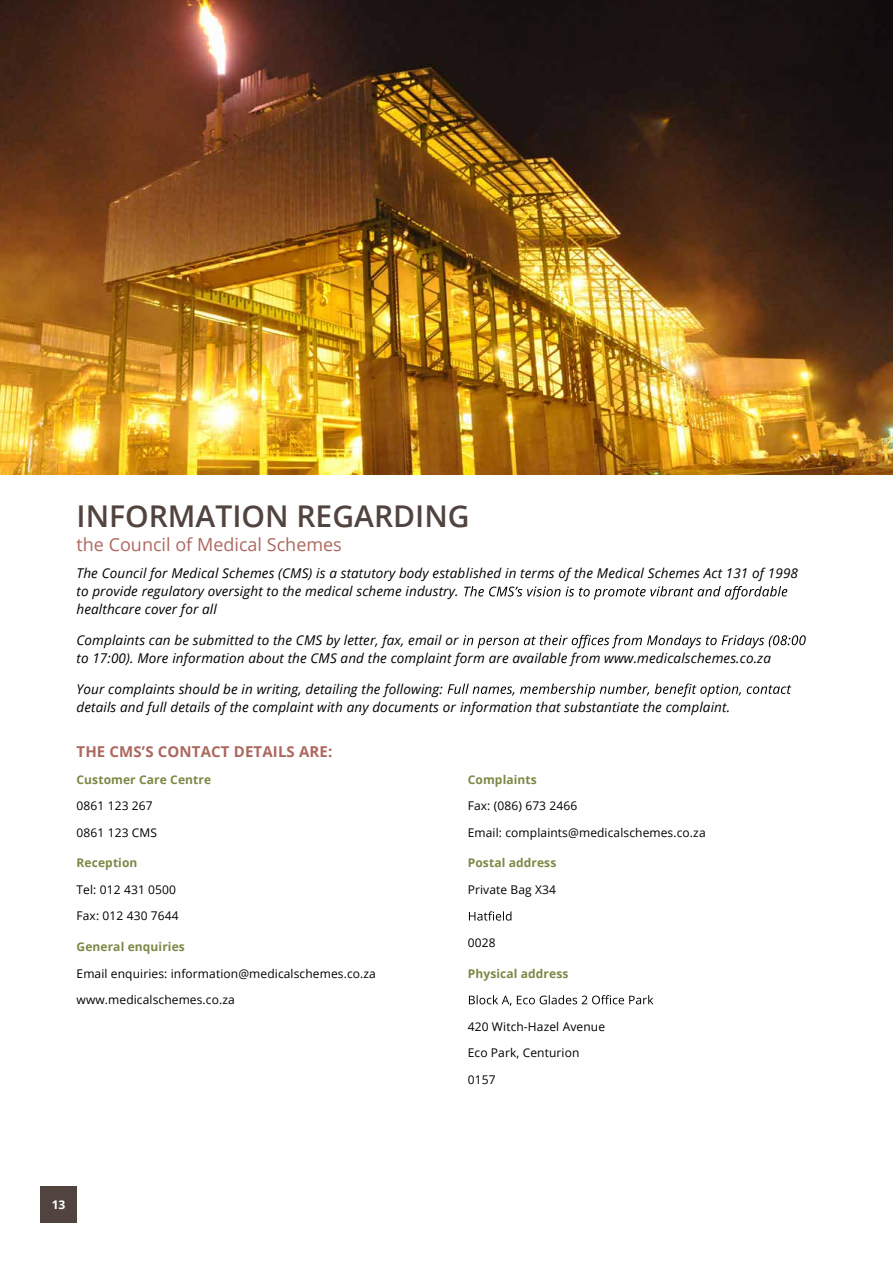
<style>
.page{position:relative;width:893px;height:1263px;background:#fff}
.page>*{position:absolute;margin:0;border:0;box-sizing:border-box;transform-origin:0 0}
.t1{font:600 30px "Open Sans";color:#51443f}
.t2{font:18px "Open Sans";color:#ac685f}
.t3{font:700 15px "Open Sans";letter-spacing:.01em;color:#ac685f}
.t4{font:italic 13.5px/18px "Open Sans";letter-spacing:.01em;color:#000}
.t5{font:12px "Open Sans";letter-spacing:.01em;color:#000}
.t6{font:700 12px "Open Sans";letter-spacing:.01em;color:#7c8845}
.t7{font:700 12px "Open Sans";color:#fff}
</style>
<div class="page">
<div style="left:40px;top:1186px;width:37px;height:36px;background:#51443f"></div>
<img style="left:0;top:0;width:893px;height:474px">
<svg style="left:469px;top:911px;width:42px;height:10px"></svg>
<svg style="left:469px;top:995px;width:184px;height:11px"></svg>
<svg style="left:464px;top:586px;width:323px;height:14px"></svg>
<svg style="left:463px;top:635px;width:343px;height:13px"></svg>
<svg style="left:448px;top:683px;width:343px;height:14px"></svg>
<p class="t1" style="left:77px;top:496px;width:395px">INFORMATION REGARDING</p>
<p class="t2" style="left:77px;top:532px;width:267px">the Council of Medical Schemes</p>
<p class="t4" style="left:77px;top:564px;width:723px">The Council for Medical Schemes (CMS) is a statutory body established in terms of the Medical Schemes Act 131 of 1998 to provide regulatory oversight to the medical scheme industry.<br>healthcare cover for all</p>
<p class="t4" style="left:77px;top:631px;width:696px">Complaints can be submitted to the CMS by letter, fax, email or<br>to 17:00). More information about the CMS and the complaint form are available from www.medicalschemes.co.za</p>
<p class="t4" style="left:77px;top:680px;width:655px">Your complaints should be in writing, detailing the following:<br>details and full details of the complaint with any documents or information that substantiate the complaint.</p>
<p class="t3" style="left:77px;top:741px;width:257px">THE CMS’S CONTACT DETAILS ARE:</p>
<p class="t6" style="left:77px;top:771px;width:136px">Customer Care Centre</p>
<p class="t5" style="left:77px;top:798px;width:78px">0861 123 267</p>
<p class="t5" style="left:77px;top:824px;width:82px">0861 123 CMS</p>
<p class="t6" style="left:77px;top:855px;width:62px">Reception</p>
<p class="t5" style="left:77px;top:881px;width:101px">Tel: 012 431 0500</p>
<p class="t5" style="left:77px;top:908px;width:104px">Fax: 012 430 7644</p>
<p class="t6" style="left:77px;top:938px;width:110px">General enquiries</p>
<p class="t5" style="left:77px;top:965px;width:301px">Email enquiries: information@medicalschemes.co.za</p>
<p class="t5" style="left:77px;top:992px;width:160px">www.medicalschemes.co.za</p>
<p class="t6" style="left:468px;top:771px;width:71px">Complaints</p>
<p class="t5" style="left:468px;top:798px;width:111px">Fax: (086) 673 2466</p>
<p class="t5" style="left:468px;top:824px;width:239px">Email: complaints@medicalschemes.co.za</p>
<p class="t6" style="left:468px;top:855px;width:90px">Postal address</p>
<p class="t5" style="left:468px;top:881px;width:90px">Private Bag X34</p>
<p class="t5" style="left:468px;top:934px;width:29px">0028</p>
<p class="t6" style="left:468px;top:965px;width:102px">Physical address</p>
<p class="t5" style="left:468px;top:1018px;width:139px">420 Witch-Hazel Avenue</p>
<p class="t5" style="left:468px;top:1045px;width:113px">Eco Park, Centurion</p>
<p class="t5" style="left:468px;top:1071px;width:29px">0157</p>
<p class="t7" style="left:52px;top:1196px;width:15px">13</p>
</div>
